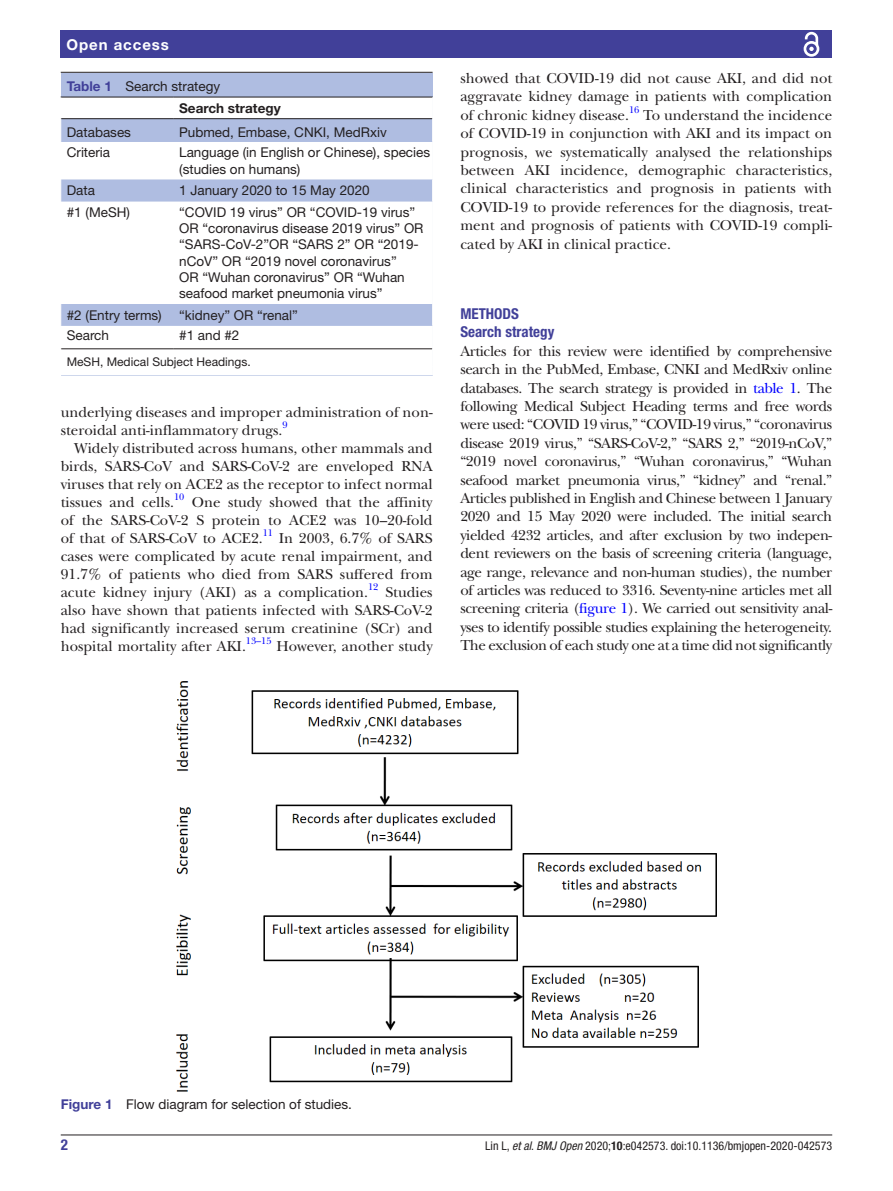
<style>
.page{position:relative;width:893px;height:1191px;background:#fff}
.page>*{position:absolute;margin:0;border:0;box-sizing:border-box;transform-origin:0 0}
.t1{font:15px/18.5px "New Baskerville";color:#231f20;text-align:justify}
.t2{font:700 condensed 15px/18.5px "Helvetica Neue LT Std";color:#414099}
.t3{font:700 15px "Helvetica Neue LT Std";letter-spacing:.065em;color:#fff}
.t4{font:13.5px/16.2px "Helvetica Neue LT Std";color:#231f20}
.t5{font:condensed 12px "Helvetica Neue LT Std";color:#231f20}
.t6{font:12px "Helvetica Neue LT Std";color:#231f20}
.t7{font:9.9px "New Baskerville";color:#00f}
.s1{font-weight:700;color:#414099}
.s2{font-weight:700}
.s3{color:#00f}
.s4{font-style:italic}
</style>
<div class="page">
<hr style="left:61px;top:1134px;width:771px;height:1px;background:#231f20">
<div style="left:61px;top:31px;width:771px;height:27px;background:#414099"></div>
<svg style="left:803px;top:31px;width:17px;height:26px"></svg>
<div style="left:61px;top:73px;width:372px;height:302px;background:#afbde1"></div>
<hr style="left:61px;top:72px;width:372px;height:1px;background:#231f20">
<div style="left:61px;top:98px;width:371px;height:277px;background:#fff"></div>
<svg style="left:61px;top:119px;width:371px;height:207px;fill:#fff"></svg>
<hr style="left:61px;top:97px;width:112px;height:1px;background:#231f20">
<hr style="left:61px;top:118px;width:112px;height:1px;background:#231f20">
<hr style="left:173px;top:97px;width:260px;height:1px;background:#231f20">
<hr style="left:173px;top:118px;width:259px;height:1px;background:#231f20">
<hr style="left:173px;top:348px;width:259px;height:1px;background:#231f20">
<hr style="left:61px;top:348px;width:112px;height:1px;background:#231f20">
<svg style="left:432px;top:97px;width:1px;height:45px"></svg>
<hr style="left:432px;top:142px;width:1px;height:38px;background:#fff">
<svg style="left:432px;top:180px;width:1px;height:21px"></svg>
<hr style="left:432px;top:201px;width:1px;height:103px;background:#fff">
<svg style="left:432px;top:304px;width:1px;height:71px"></svg>
<hr style="left:67px;top:366px;width:366px;height:1px;background:#fff">
<img style="left:176px;top:682px;width:540px;height:409px">
<p class="t3" style="left:66px;top:35px;width:104px">Open access</p>
<p class="t4" style="left:179px;top:75px;width:103px;line-height:22px;text-indent:-112px"><span class="s1">Table 1</span> Search strategy<br><span class="s2">Search strategy</span></p>
<p class="t4" style="left:67px;top:124px;width:66px">Databases</p>
<p class="t4" style="left:179px;top:124px;width:209px">Pubmed, Embase, CNKI, MedRxiv</p>
<p class="t4" style="left:67px;top:144px;width:45px">Criteria</p>
<p class="t4" style="left:179px;top:144px;width:253px">Language (in English or Chinese), species (studies on humans)</p>
<p class="t4" style="left:67px;top:182px;width:30px">Data</p>
<p class="t4" style="left:179px;top:182px;width:192px">1 January 2020 to 15 May 2020</p>
<p class="t4" style="left:67px;top:204px;width:65px">#1 (MeSH)</p>
<p class="t4" style="left:179px;top:204px;width:246px">“COVID 19 virus” OR “COVID-19 virus” OR “coronavirus disease 2019 virus” OR “SARS-CoV-2”OR “SARS 2” OR “2019- nCoV” OR “2019 novel coronavirus”<br>OR “Wuhan coronavirus” OR “Wuhan seafood market pneumonia virus”</p>
<p class="t4" style="left:67px;top:306px;width:97px">#2 (Entry terms)</p>
<p class="t4" style="left:179px;top:306px;width:120px">“kidney” OR “renal”</p>
<p class="t4" style="left:67px;top:327px;width:44px">Search</p>
<p class="t4" style="left:179px;top:327px;width:62px">#1 and #2</p>
<p class="t6" style="left:67px;top:355px;width:186px">MeSH, Medical Subject Headings.</p>
<p class="t1" style="left:61px;top:403px;width:373px;line-height:18px">underlying diseases and improper administration of non&shy;steroidal anti-inflammatory drugs.</p>
<p class="t7" style="left:282px;top:419px;width:7px">9</p>
<p class="t1" style="left:61px;top:439px;width:373px;line-height:18px;text-indent:14px">Widely distributed across humans, other mammals and birds, SARS-CoV and SARS-CoV-2 are enveloped RNA viruses that rely on ACE2 as the receptor to infect normal tissues and cells.<sup>10</sup></p>
<p class="t1" style="left:61px;top:493px;width:373px;line-height:18px;text-indent:131px">One study showed that the affinity of the SARS-CoV-2 S protein to ACE2 was 10–20-fold of that of SARS-CoV to ACE2.</p>
<p class="t7" style="left:263px;top:527px;width:12px">11</p>
<p class="t1" style="left:61px;top:529px;width:373px;line-height:18px;text-indent:218px">In 2003, 6.7% of SARS cases were complicated by acute renal impairment, and 91.7% of patients who died from SARS suffered from acute kidney injury (AKI) as a complication.</p>
<p class="t7" style="left:368px;top:581px;width:12px">12</p>
<p class="t1" style="left:61px;top:583px;width:373px;line-height:18px;text-indent:325px">Studies also have shown that patients infected with SARS-CoV-2 had significantly increased serum creatinine (SCr) and hospital mortality after AKI.</p>
<p class="t7" style="left:246px;top:635px;width:27px">13–15</p>
<p class="t1" style="left:277px;top:637px;width:158px">However, another study</p>
<p class="t1" style="left:460px;top:69px;width:373px">showed that COVID-19 did not cause AKI, and did not aggravate kidney damage in patients with complication of chronic kidney disease.<sup>16</sup> To understand the incidence of COVID-19 in conjunction with AKI and its impact on prognosis, we systematically analysed the relationships between AKI incidence, demographic characteristics, clinical characteristics and prognosis in patients with COVID-19 to provide references for the diagnosis, treat&shy;ment and prognosis of patients with COVID-19 compli&shy;cated by AKI in clinical practice.</p>
<p class="t2" style="left:460px;top:304px;width:95px">METHODS<br>Search strategy</p>
<p class="t1" style="left:460px;top:342px;width:373px">Articles for this review were identified by comprehensive search in the PubMed, Embase, CNKI and MedRxiv online databases. The search strategy is provided in <span class="s3">table 1</span>. The following Medical Subject Heading terms and free words were used: “COVID 19 virus,” “COVID-19 virus,” “coronavirus disease 2019 virus,” “SARS-CoV-2,” “SARS 2,” “2019-nCoV,” “2019 novel coronavirus,” “Wuhan coronavirus,” “Wuhan seafood market pneumonia virus,” “kidney” and “renal.” Articles published in English and Chinese between 1 January 2020 and 15 May 2020 were included. The initial search yielded 4232 articles, and after exclusion by two indepen&shy;dent reviewers on the basis of screening criteria (language, age range, relevance and non-human studies), the number of articles was reduced to 3316. Seventy-nine articles met all screening criteria (<span class="s3">figure 1</span>). We carried out sensitivity anal&shy;yses to identify possible studies explaining the heterogeneity.<br>The exclusion of each study one at a time did not significantly</p>
<p class="t4" style="left:61px;top:1096px;width:293px"><span class="s1">Figure 1</span> Flow diagram for selection of studies.</p>
<p class="t2" style="left:61px;top:1134px;width:9px">2</p>
<p class="t5" style="left:485px;top:1138px;width:348px">Lin L, <span class="s4">et al</span>. <span class="s4">BMJ Open</span> 2020;<span class="s2">10</span>:e042573. doi:10.1136/bmjopen-2020-042573</p>
</div>
